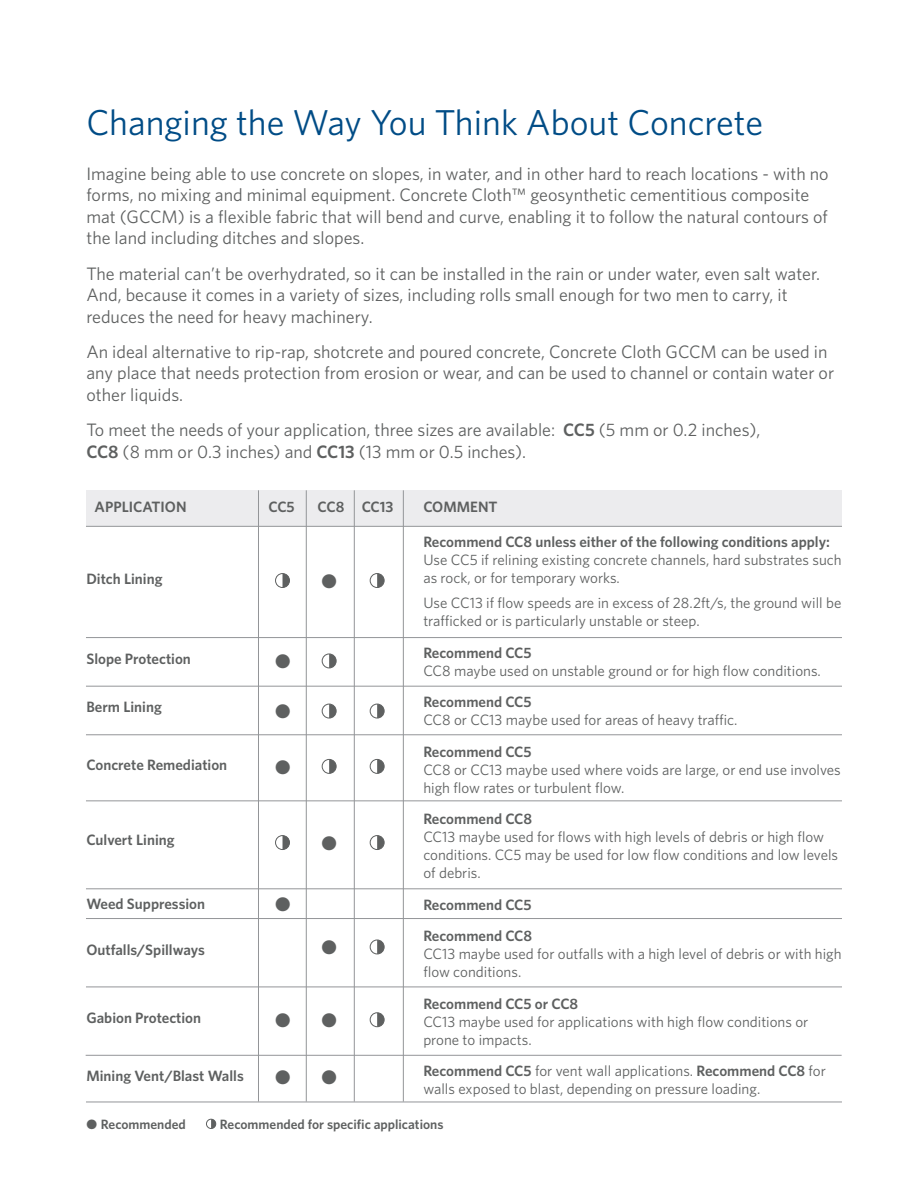
<style>
.page{position:relative;width:918px;height:1188px;background:#fff}
.page>*{position:absolute;margin:0;border:0;box-sizing:border-box;transform-origin:0 0}
.t1{font:36px "Whitney";color:#004c86}
.Text{font:19.5px "Zapf Dingbats";color:#5e6060}
.Text-2{font:18px/21.6px "Whitney";color:#5e6060}
.Text-3{font:15px/18px "Whitney";color:#5e6060}
.Text-4{font:600 15px "Whitney";color:#5e6060}
.Text-5{font:600 13.5px "Whitney";color:#5e6060}
.s1{font-weight:600}
</style>
<div class="page">
<div style="left:86px;top:490px;width:756px;height:36px;background:#ececee"></div>
<hr style="left:86px;top:526px;width:756px;height:1px;background:#939598">
<hr style="left:86px;top:637px;width:756px;height:1px;background:#939598">
<hr style="left:86px;top:686px;width:756px;height:1px;background:#939598">
<hr style="left:86px;top:734px;width:756px;height:1px;background:#939598">
<hr style="left:86px;top:800px;width:756px;height:1px;background:#939598">
<hr style="left:86px;top:888px;width:756px;height:1px;background:#939598">
<hr style="left:86px;top:918px;width:756px;height:1px;background:#939598">
<hr style="left:86px;top:987px;width:756px;height:1px;background:#939598">
<hr style="left:86px;top:1055px;width:756px;height:1px;background:#939598">
<hr style="left:86px;top:1102px;width:756px;height:1px;background:#939598">
<hr style="left:258px;top:490px;width:1px;height:612px;background:#939598">
<hr style="left:403px;top:490px;width:1px;height:612px;background:#939598">
<hr style="left:354px;top:490px;width:1px;height:612px;background:#939598">
<hr style="left:306px;top:490px;width:1px;height:612px;background:#939598">
<div style="left:275px;top:573px;width:15px;height:15px;border:1px solid #5e6060;border-radius:50%"></div>
<svg style="left:377px;top:575px;width:6px;height:13px"></svg>
<div style="left:370px;top:573px;width:15px;height:15px;border:1px solid #5e6060;border-radius:50%"></div>
<svg style="left:329px;top:654px;width:7px;height:14px"></svg>
<div style="left:322px;top:654px;width:15px;height:14px;border:1px solid #5e6060;border-radius:50%"></div>
<svg style="left:329px;top:704px;width:7px;height:14px"></svg>
<div style="left:322px;top:704px;width:15px;height:14px;border:1px solid #5e6060;border-radius:50%"></div>
<svg style="left:377px;top:704px;width:7px;height:14px"></svg>
<div style="left:370px;top:704px;width:15px;height:14px;border:1px solid #5e6060;border-radius:50%"></div>
<svg style="left:329px;top:759px;width:6px;height:13px"></svg>
<div style="left:322px;top:759px;width:15px;height:15px;border:1px solid #5e6060;border-radius:50%"></div>
<svg style="left:377px;top:759px;width:6px;height:13px"></svg>
<div style="left:370px;top:759px;width:15px;height:15px;border:1px solid #5e6060;border-radius:50%"></div>
<div style="left:275px;top:835px;width:15px;height:15px;border:1px solid #5e6060;border-radius:50%"></div>
<svg style="left:377px;top:837px;width:6px;height:13px"></svg>
<div style="left:370px;top:835px;width:15px;height:15px;border:1px solid #5e6060;border-radius:50%"></div>
<svg style="left:377px;top:940px;width:7px;height:14px"></svg>
<div style="left:370px;top:940px;width:15px;height:14px;border:1px solid #5e6060;border-radius:50%"></div>
<svg style="left:377px;top:1014px;width:7px;height:13px"></svg>
<div style="left:370px;top:1012px;width:15px;height:15px;border:1px solid #5e6060;border-radius:50%"></div>
<svg style="left:211px;top:1119px;width:5px;height:10px"></svg>
<div style="left:206px;top:1119px;width:10px;height:10px;border:1px solid #5e6060;border-radius:50%"></div>
<svg style="left:283px;top:574px;width:7px;height:14px"></svg>
<svg style="left:283px;top:836px;width:7px;height:14px"></svg>
<svg style="left:305px;top:1013px;width:2px;height:15px"></svg>
<svg style="left:305px;top:1071px;width:2px;height:14px"></svg>
<p class="t1" style="left:86px;top:98px;width:678px">Changing the Way You Think About Concrete</p>
<p class="Text-2" style="left:86px;top:162px;width:744px">Imagine being able to use concrete on slopes, in water, and in other hard to reach locations - with no forms, no mixing and minimal equipment. Concrete Cloth™ geosynthetic cementitious composite mat (GCCM) is a flexible fabric that will bend and curve, enabling it to follow the natural contours of the land including ditches and slopes.</p>
<p class="Text-2" style="left:86px;top:262px;width:735px">The material can’t be overhydrated, so it can be installed in the rain or under water, even salt water.<br>And, because it comes in a variety of sizes, including rolls small enough for two men to carry, it reduces the need for heavy machinery.</p>
<p class="Text-2" style="left:86px;top:340px;width:749px">An ideal alternative to rip-rap, shotcrete and poured concrete, Concrete Cloth GCCM can be used in any place that needs protection from erosion or wear, and can be used to channel or contain water or other liquids.</p>
<p class="Text-2" style="left:86px;top:419px;width:676px">To meet the needs of your application, three sizes are available: <span class="s1">CC5</span> (5 mm or 0.2 inches),<br><span class="s1">CC8</span> (8 mm or 0.3 inches) and <span class="s1">CC13</span> (13 mm or 0.5 inches).</p>
<p class="Text-4" style="left:95px;top:497px;width:93px">APPLICATION</p>
<p class="Text-4" style="left:268px;top:497px;width:28px">CC5</p>
<p class="Text-4" style="left:318px;top:497px;width:28px">CC8</p>
<p class="Text-4" style="left:362px;top:497px;width:33px">CC13</p>
<p class="Text-4" style="left:423px;top:497px;width:76px">COMMENT</p>
<p class="Text-4" style="left:86px;top:569px;width:78px">Ditch Lining</p>
<p class="Text" style="left:321px;top:572px;width:17px">●</p>
<p class="Text-4" style="left:86px;top:649px;width:106px">Slope Protection</p>
<p class="Text-4" style="left:86px;top:697px;width:77px">Berm Lining</p>
<p class="Text" style="left:275px;top:652px;width:17px">●</p>
<p class="Text" style="left:275px;top:702px;width:17px">●</p>
<p class="Text-4" style="left:86px;top:755px;width:142px">Concrete Remediation</p>
<p class="Text" style="left:275px;top:758px;width:17px">●</p>
<p class="Text-4" style="left:86px;top:830px;width:90px">Culvert Lining</p>
<p class="Text" style="left:321px;top:834px;width:17px">●</p>
<p class="Text-4" style="left:86px;top:893px;width:120px">Weed Suppression</p>
<p class="Text-4" style="left:86px;top:940px;width:120px">Outfalls/Spillways</p>
<p class="Text" style="left:275px;top:895px;width:17px">●</p>
<p class="Text" style="left:321px;top:938px;width:17px">●</p>
<p class="Text-4" style="left:86px;top:1008px;width:116px">Gabion Protection</p>
<p class="Text-4" style="left:86px;top:1065px;width:159px">Mining Vent/Blast Walls</p>
<p class="Text-4" style="left:423px;top:532px;width:408px">Recommend CC8 unless either of the following conditions apply:</p>
<p class="Text-3" style="left:423px;top:551px;width:420px">Use CC5 if relining existing concrete channels, hard substrates such as rock, or for temporary works.</p>
<p class="Text-3" style="left:423px;top:594px;width:420px">Use CC13 if flow speeds are in excess of 28.2ft/s, the ground will be trafficked or is particularly unstable or steep.</p>
<p class="Text-4" style="left:423px;top:642px;width:110px">Recommend CC5</p>
<p class="Text-3" style="left:423px;top:661px;width:399px">CC8 maybe used on unstable ground or for high flow conditions.</p>
<p class="Text-4" style="left:423px;top:692px;width:110px">Recommend CC5</p>
<p class="Text-3" style="left:423px;top:711px;width:316px">CC8 or CC13 maybe used for areas of heavy traffic.</p>
<p class="Text-4" style="left:423px;top:741px;width:110px">Recommend CC5</p>
<p class="Text-3" style="left:423px;top:760px;width:419px">CC8 or CC13 maybe used where voids are large, or end use involves high flow rates or turbulent flow.</p>
<p class="Text-4" style="left:423px;top:809px;width:110px">Recommend CC8</p>
<p class="Text-3" style="left:423px;top:828px;width:416px">CC13 maybe used for flows with high levels of debris or high flow conditions. CC5 may be used for low flow conditions and low levels of debris.</p>
<p class="Text-4" style="left:423px;top:894px;width:110px">Recommend CC5</p>
<p class="Text-4" style="left:423px;top:926px;width:110px">Recommend CC8</p>
<p class="Text-3" style="left:423px;top:945px;width:420px">CC13 maybe used for outfalls with a high level of debris or with high flow conditions.</p>
<p class="Text-4" style="left:423px;top:993px;width:156px">Recommend CC5 or CC8</p>
<p class="Text-3" style="left:423px;top:1012px;width:387px">CC13 maybe used for applications with high flow conditions or prone to impacts.</p>
<p class="Text-3" style="left:423px;top:1062px;width:404px"><span class="s1">Recommend CC5</span> for vent wall applications. <span class="s1">Recommend CC8</span> for walls exposed to blast, depending on pressure loading.</p>
<p class="Text-5" style="left:86px;top:1115px;width:101px">● Recommended</p>
<p class="Text-5" style="left:220px;top:1115px;width:225px">Recommended for specific applications</p>
</div>
